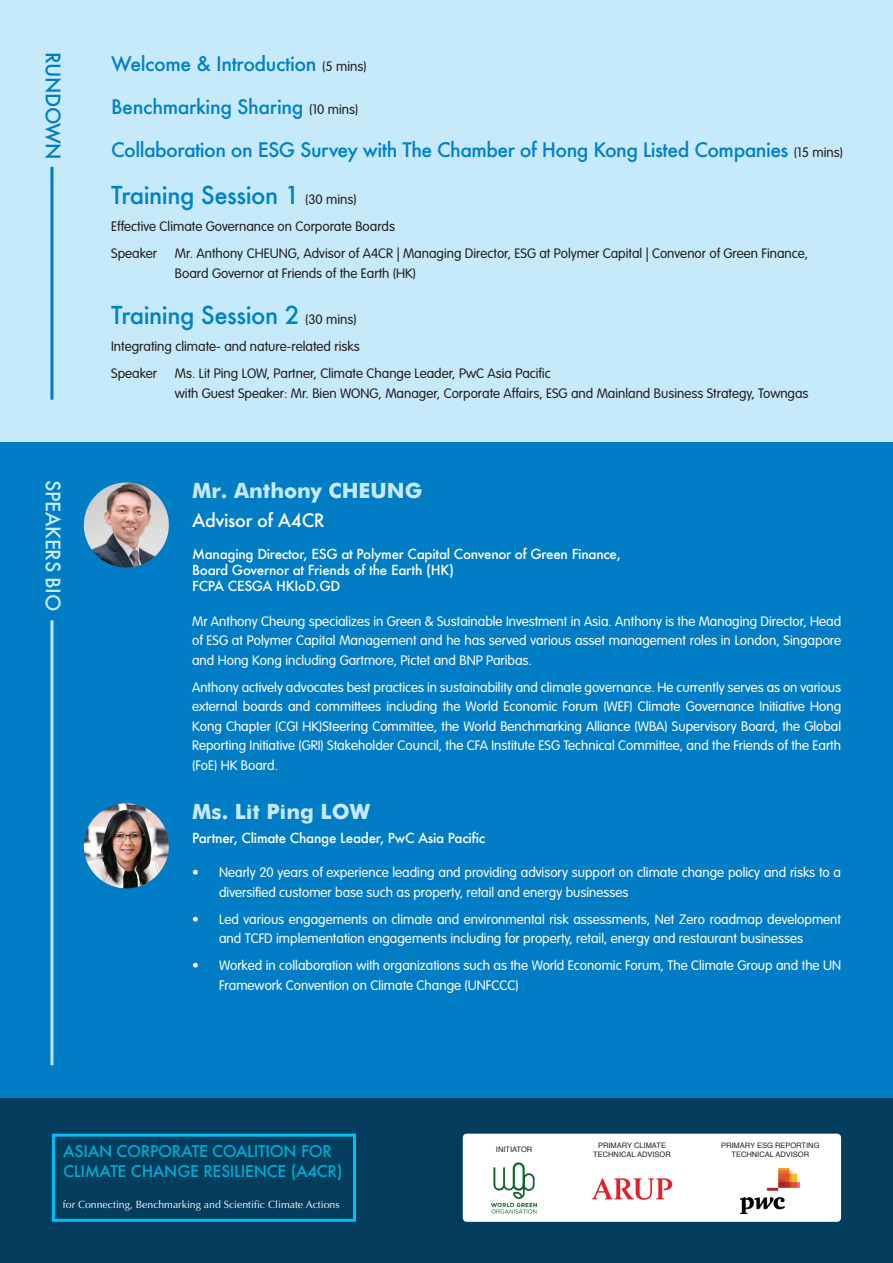
<style>
.page{position:relative;width:893px;height:1263px;background:#fff}
.page>*{position:absolute;margin:0;border:0;box-sizing:border-box;transform-origin:0 0}
.t1{font:500 24px "Futura";letter-spacing:-.02em;color:#0081c8}
.t2{font:700 21px "Futura";color:#c7eafb}
.t3{font:500 19.5px "Futura";letter-spacing:-.03em;color:#0081c8}
.t4{font:500 19.5px "Futura";letter-spacing:-.02em;color:#c7eafb}
.t5{font:500 19.5px "Futura";letter-spacing:-.02em;color:#007dc5}
.t6{font:500 18px "Futura";letter-spacing:-.02em;color:#fff}
.t7{font:500 15.75px/19.5px "Futura";letter-spacing:-.02em;color:#00acd1}
.t8{font:300 13.5px/19.5px "VAG Rounded Std";color:#fff}
.t9{font:300 13.5px/27px "VAG Rounded Std";color:#231f20}
.t10{font:500 13.5px/16.2px "Futura";letter-spacing:-.02em;color:#fff}
.t11{font:10.5px "Optima";color:#fff}
.t12{font:7.5px/9px "Helvetica";color:#231f20;text-align:center}
.s1{font-family:"VAG Rounded Std";font-weight:300;font-size:13.5px;color:#231f20}
</style>
<div class="page">
<div style="left:0;top:0;width:893px;height:443px;background:#c7eafb"></div>
<div style="left:0;top:443px;width:893px;height:820px;background:#007dc5"></div>
<div style="left:0;top:1099px;width:893px;height:164px;background:#043d5d"></div>
<img style="left:0;top:166px;width:84px;height:770px">
<svg style="left:52px;top:1134px;width:304px;height:88px"></svg>
<div style="left:463px;top:1134px;width:378px;height:88px;background:#fff;border-radius:4px"></div>
<svg style="left:592px;top:1178px;width:80px;height:22px"></svg>
<img style="left:741px;top:1168px;width:59px;height:45px">
<img style="left:491px;top:1162px;width:46px;height:52px">
<hr style="left:50px;top:167px;width:3px;height:233px;background:#007dc5">
<hr style="left:50px;top:620px;width:3px;height:445px;background:#bee6fa">
<img style="left:84px;top:482px;width:85px;height:85px;border-radius:43px">
<img style="left:84px;top:803px;width:85px;height:85px;border-radius:43px">
<h3 class="t5" style="left:67px;top:52px;width:110px;rotate:90deg">RUNDOWN</h3>
<h3 class="t3" style="left:111px;top:50px;width:257px">Welcome &amp; Introduction <span class="s1">(5 mins)</span></h3>
<h3 class="t3" style="left:111px;top:93px;width:249px">Benchmarking Sharing <span class="s1">(10 mins)</span></h3>
<h3 class="t3" style="left:111px;top:137px;width:733px">Collaboration on ESG Survey with The Chamber of Hong Kong Listed Companies <span class="s1">(15 mins)</span></h3>
<h1 class="t1" style="left:111px;top:179px;width:247px">Training Session 1 <span class="s1">(30 mins)</span></h1>
<p class="t9" style="left:111px;top:213px;width:285px">Effective Climate Governance on Corporate Boards<br>Speaker</p>
<p class="t9" style="left:175px;top:244px;width:635px;line-height:19.5px">Mr. Anthony CHEUNG, Advisor of A4CR | Managing Director, ESG at Polymer Capital | Convenor of Green Finance,<br>Board Governor at Friends of the Earth (HK)</p>
<h1 class="t1" style="left:111px;top:299px;width:247px">Training Session 2 <span class="s1">(30 mins)</span></h1>
<p class="t9" style="left:111px;top:334px;width:250px">Integrating climate- and nature-related risks<br>Speaker</p>
<p class="t9" style="left:175px;top:364px;width:635px;line-height:19.5px">Ms. Lit Ping LOW, Partner, Climate Change Leader, PwC Asia Pacific<br>with Guest Speaker: Mr. Bien WONG, Manager, Corporate Affairs, ESG and Mainland Business Strategy, Towngas</p>
<h3 class="t4" style="left:67px;top:480px;width:132px;rotate:90deg">SPEAKERS BIO</h3>
<h2 class="t2" style="left:192px;top:475px;width:232px">Mr. Anthony CHEUNG</h2>
<h3 class="t6" style="left:192px;top:508px;width:134px">Advisor of A4CR</h3>
<p class="t10" style="left:192px;top:545px;width:430px">Managing Director, ESG at Polymer Capital Convenor of Green Finance,<br>Board Governor at Friends of the Earth (HK)<br>FCPA CESGA HKIoD.GD</p>
<p class="t8" style="left:192px;top:611px;width:651px;text-align:justify">Mr Anthony Cheung specializes in Green &amp; Sustainable Investment in Asia. Anthony is the Managing Director, Head of ESG at Polymer Capital Management and he has served various asset management roles in London, Singapore and Hong Kong including Gartmore, Pictet and BNP Paribas.</p>
<p class="t8" style="left:192px;top:677px;width:651px;text-align:justify">Anthony actively advocates best practices in sustainability and climate governance. He currently serves as on various external boards and committees including the World Economic Forum (WEF) Climate Governance Initiative Hong Kong Chapter (CGI HK)Steering Committee, the World Benchmarking Alliance (WBA) Supervisory Board, the Global Reporting Initiative (GRI) Stakeholder Council, the CFA Institute ESG Technical Committee, and the Friends of the Earth (FoE) HK Board.</p>
<h2 class="t2" style="left:192px;top:796px;width:179px">Ms. Lit Ping LOW</h2>
<p class="t10" style="left:192px;top:830px;width:295px">Partner, Climate Change Leader, PwC Asia Pacific</p>
<p class="t8" style="left:219px;top:863px;width:623px;text-indent:-27px">• Nearly 20 years of experience leading and providing advisory support on climate change policy and risks to a diversified customer base such as property, retail and energy businesses</p>
<p class="t8" style="left:219px;top:910px;width:623px;text-indent:-27px">• Led various engagements on climate and environmental risk assessments, Net Zero roadmap development and TCFD implementation engagements including for property, retail, energy and restaurant businesses</p>
<p class="t8" style="left:219px;top:956px;width:623px;text-indent:-27px">• Worked in collaboration with organizations such as the World Economic Forum, The Climate Group and the UN<br>Framework Convention on Climate Change (UNFCCC)</p>
<p class="t7" style="left:63px;top:1141px;width:281px">ASIAN CORPORATE COALITION FOR<br>CLIMATE CHANGE RESILIENCE (A4CR)</p>
<p class="t11" style="left:63px;top:1198px;width:278px">for Connecting, Benchmarking and Scientific Climate Actions</p>
<p class="t12" style="left:496px;top:1145px;width:38px">INITIATOR</p>
<p class="t12" style="left:593px;top:1141px;width:79px">PRIMARY CLIMATE<br>TECHNICAL ADVISOR</p>
<p class="t12" style="left:721px;top:1141px;width:100px">PRIMARY ESG REPORTING<br>TECHNICAL ADVISOR</p>
</div>
